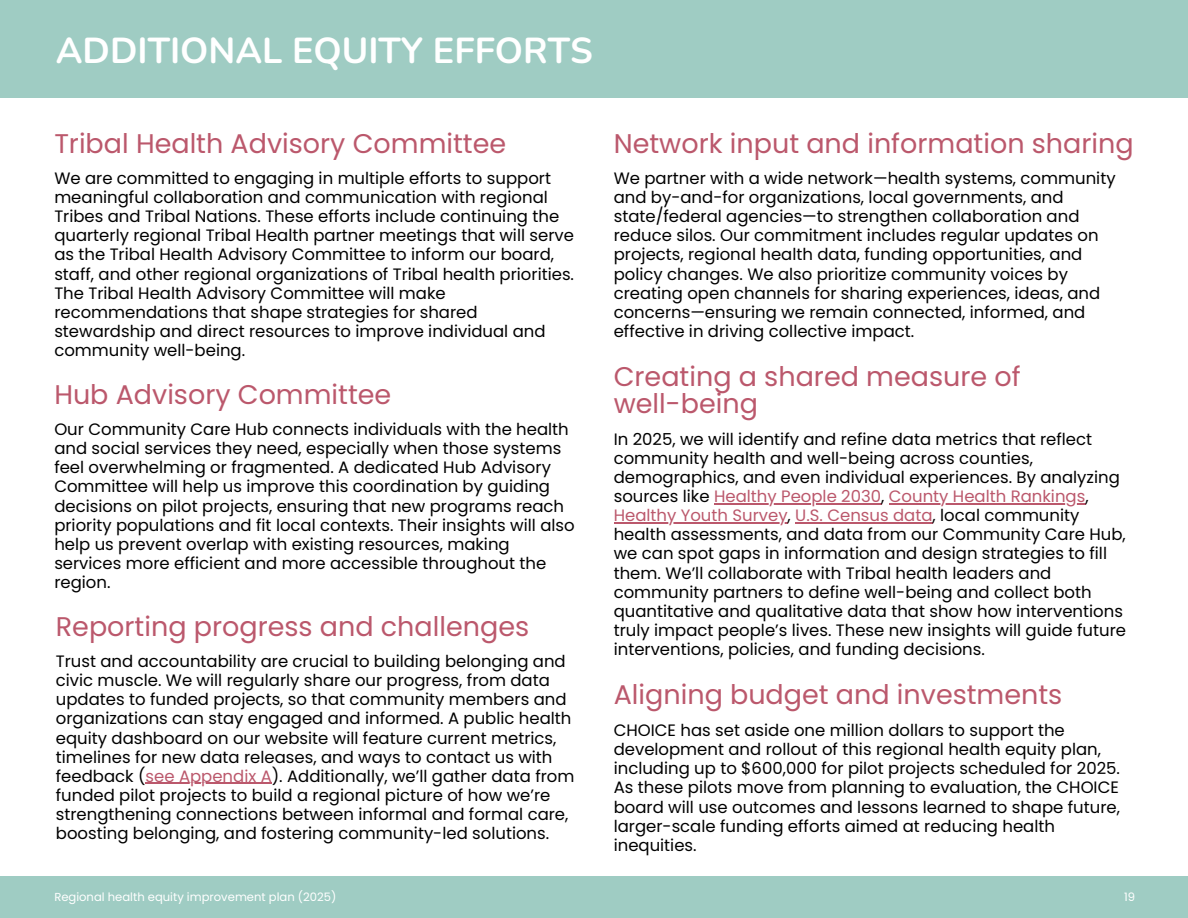
<style>
.page{position:relative;width:1188px;height:918px;background:#fff}
.page>*{position:absolute;margin:0;border:0;box-sizing:border-box;transform-origin:0 0}
.t1{font:700 36px "Nunito";color:#fff}
.t2{font:27px/27px "Poppins";color:#bb586c}
.t3{font:16.5px/19.2px "Poppins";color:#000}
.t4{font:11.55px "Poppins";color:#fff}
.s1{color:#bb586c}
</style>
<div class="page">
<div style="left:0;top:0;width:1188px;height:97px;background:#9fccc3"></div>
<div style="left:0;top:876px;width:1188px;height:42px;background:#9fccc3"></div>
<hr style="left:714px;top:503px;width:167px;height:1px;background:#bb586c">
<hr style="left:889px;top:503px;width:196px;height:1px;background:#bb586c">
<hr style="left:614px;top:522px;width:174px;height:1px;background:#bb586c">
<hr style="left:795px;top:522px;width:138px;height:1px;background:#bb586c">
<hr style="left:146px;top:783px;width:126px;height:1px;background:#bb586c">
<h1 class="t1" style="left:56px;top:26px;width:539px">ADDITIONAL EQUITY EFFORTS</h1>
<h3 class="t2" style="left:54px;top:130px;width:453px">Tribal Health Advisory Committee</h3>
<h2 class="t3" style="left:54px;top:169px;width:521px">We are committed to engaging in multiple efforts to support meaningful collaboration and communication with regional Tribes and Tribal Nations. These efforts include continuing the quarterly regional Tribal Health partner meetings that will serve as the Tribal Health Advisory Committee to inform our board, staff, and other regional organizations of Tribal health priorities.<br>The Tribal Health Advisory Committee will make recommendations that shape strategies for shared stewardship and direct resources to improve individual and community well-being.</h2>
<h3 class="t2" style="left:54px;top:381px;width:339px">Hub Advisory Committee</h3>
<h2 class="t3" style="left:54px;top:420px;width:522px">Our Community Care Hub connects individuals with the health and social services they need, especially when those systems feel overwhelming or fragmented. A dedicated Hub Advisory Committee will help us improve this coordination by guiding decisions on pilot projects, ensuring that new programs reach priority populations and fit local contexts. Their insights will also help us prevent overlap with existing resources, making services more efficient and more accessible throughout the region.</h2>
<h2 class="t2" style="left:56px;top:613px;width:475px">Reporting progress and challenges</h2>
<p class="t3" style="left:56px;top:652px;width:520px">Trust and accountability are crucial to building belonging and civic muscle. We will regularly share our progress, from data updates to funded projects, so that community members and organizations can stay engaged and informed. A public health equity dashboard on our website will feature current metrics, timelines for new data releases, and ways to contact us with feedback (<span class="s1">see Appendix A</span>). Additionally, we’ll gather data from funded pilot projects to build a regional picture of how we’re strengthening connections between informal and formal care, boosting belonging, and fostering community-led solutions.</p>
<h3 class="t2" style="left:614px;top:130px;width:521px">Network input and information sharing</h3>
<h2 class="t3" style="left:614px;top:169px;width:503px">We partner with a wide network—health systems, community and by-and-for organizations, local governments, and state/federal agencies—to strengthen collaboration and reduce silos. Our commitment includes regular updates on projects, regional health data, funding opportunities, and policy changes. We also prioritize community voices by creating open channels for sharing experiences, ideas, and concerns—ensuring we remain connected, informed, and effective in driving collective impact.</h2>
<p class="t2" style="left:614px;top:363px;width:408px">Creating a shared measure of well-being</p>
<h2 class="t3" style="left:614px;top:429px;width:508px">In 2025, we will identify and refine data metrics that reflect community health and well-being across counties, demographics, and even individual experiences. By analyzing sources like <span class="s1">Healthy People 2030</span>, <span class="s1">County Health Rankings</span>,</h2>
<p class="t3" style="left:614px;top:506px;width:514px"><span class="s1">Healthy Youth Survey</span>, <span class="s1">U.S. Census data</span>, local community health assessments, and data from our Community Care Hub, we can spot gaps in information and design strategies to fill them. We’ll collaborate with Tribal health leaders and community partners to define well-being and collect both quantitative and qualitative data that show how interventions truly impact people’s lives. These new insights will guide future interventions, policies, and funding decisions.</p>
<h3 class="t2" style="left:614px;top:681px;width:450px">Aligning budget and investments</h3>
<h2 class="t3" style="left:614px;top:721px;width:508px">CHOICE has set aside one million dollars to support the development and rollout of this regional health equity plan, including up to $600,000 for pilot projects scheduled for 2025.<br>As these pilots move from planning to evaluation, the CHOICE board will use outcomes and lessons learned to shape future, larger-scale funding efforts aimed at reducing health inequities.</h2>
<h2 class="t4" style="left:54px;top:889px;width:283px">Regional health equity improvement plan (2025)</h2>
<h3 class="t4" style="left:1124px;top:889px;width:13px">19</h3>
</div>
